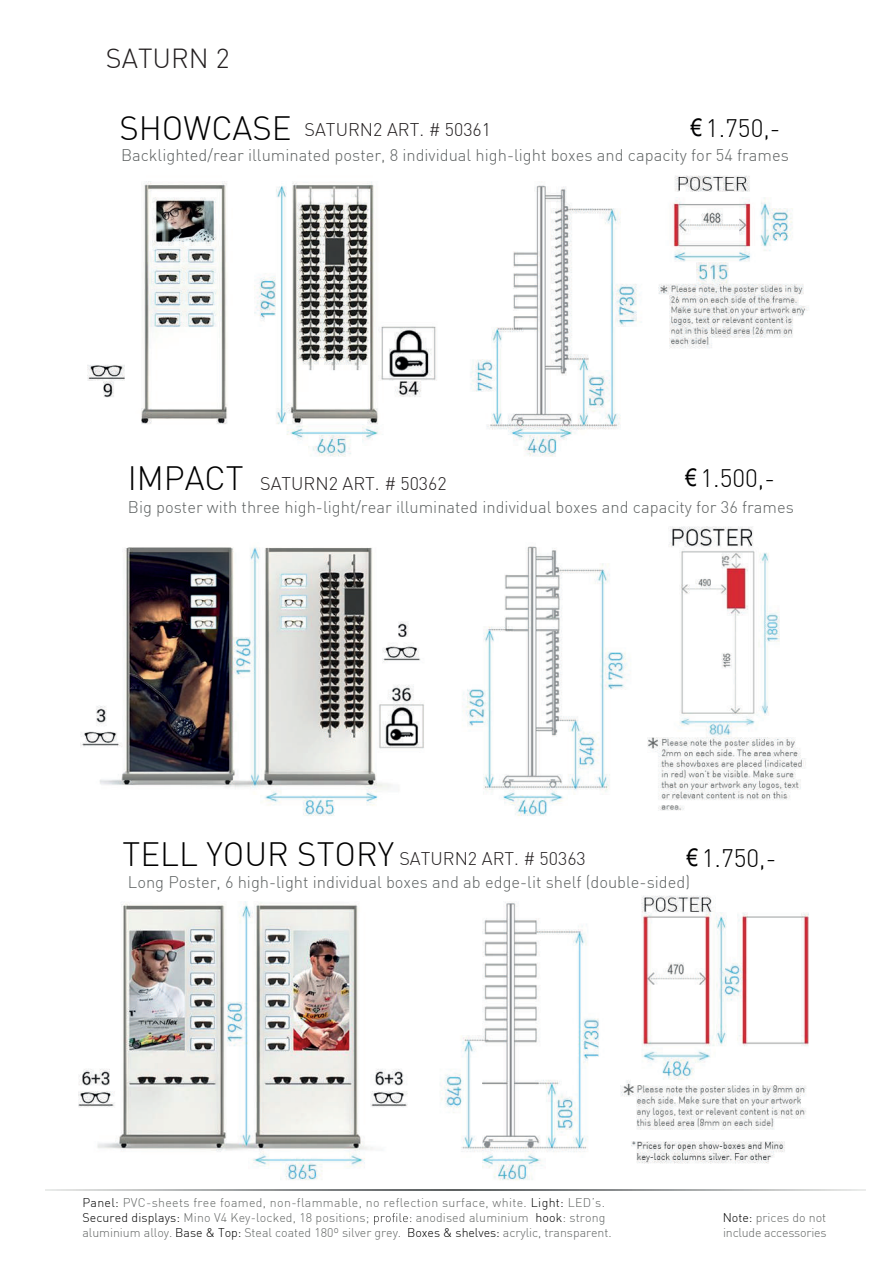
<style>
.page{position:relative;width:893px;height:1263px;background:#fff}
.page>*{position:absolute;margin:0;border:0;box-sizing:border-box;transform-origin:0 0}
.t1{font:300 33px "DIN";color:#000001}
.t2{font:300 27px "DIN";color:#231f20}
.t3{font:300 24.75px "DIN";color:#000001}
.t4{font:300 18px "DIN";color:#231f20}
.t5{font:300 16.5px "DIN";color:#5e6262}
.t6{font:300 12.45px/14.9px "DIN";letter-spacing:.01em;color:#636665}
.t7{font:300 12.45px/14.9px "DIN";letter-spacing:-.02em;color:#636665}
.s1{font-family:"Arial Narrow";font-weight:400}
.s2{color:#000001}
</style>
<div class="page">
<img style="left:78px;top:895px;width:730px;height:286px">
<img style="left:87px;top:175px;width:722px;height:282px">
<img style="left:45px;top:1189px;width:820px;height:1px">
<svg style="left:374px;top:1213px;width:37px;height:12px"></svg>
<img style="left:80px;top:526px;width:726px;height:290px">
<h2 class="t2" style="left:106px;top:41px;width:125px">SATURN 2</h2>
<h1 class="t1" style="left:119px;top:107px;width:174px">SHOWCASE</h1>
<h3 class="t5" style="left:121px;top:145px;width:669px">Backlighted/rear illuminated poster, 8 individual high-light boxes and capacity for 54 frames</h3>
<h3 class="t3" style="left:691px;top:113px;width:91px"><span class="s1">€</span> 1.750,-</h3>
<h3 class="t4" style="left:305px;top:119px;width:188px">SATURN2 ART. # 50361</h3>
<h1 class="t1" style="left:128px;top:457px;width:117px">IMPACT</h1>
<h3 class="t5" style="left:128px;top:496px;width:668px">Big poster with three high-light/rear illuminated individual boxes and capacity for 36 frames</h3>
<h3 class="t3" style="left:685px;top:463px;width:91px"><span class="s1">€</span> 1.500,-</h3>
<h3 class="t4" style="left:260px;top:472px;width:188px">SATURN2 ART. # 50362</h3>
<h1 class="t1" style="left:123px;top:833px;width:273px">TELL YOUR STORY</h1>
<h3 class="t5" style="left:128px;top:872px;width:564px">Long Poster, 6 high-light individual boxes and ab edge-lit shelf (double-sided)</h3>
<h3 class="t3" style="left:687px;top:843px;width:91px"><span class="s1">€</span> 1.750,-</h3>
<h3 class="t4" style="left:399px;top:848px;width:188px">SATURN2 ART. # 50363</h3>
<p class="t6" style="left:82px;top:1195px;width:524px"><span class="s2">Panel:</span> PVC-sheets free foamed, non-flammable, no reflection surface, white. <span class="s2">Light:</span> LED’s.<br><span class="s2">Secured displays:</span> Mino V4 Key-locked, 18 positions;</p>
<p class="t6" style="left:82px;top:1210px;width:531px;text-indent:333px">anodised aluminium <span class="s2">hook</span>: strong aluminium alloy. <span class="s2">Base &amp; Top:</span> Steal coated 180º silver grey. <span class="s2">Boxes &amp; shelves:</span> acrylic, transparent.</p>
<p class="t7" style="left:723px;top:1210px;width:105px"><span class="s2">Note:</span> prices do not include accessories</p>
</div>
